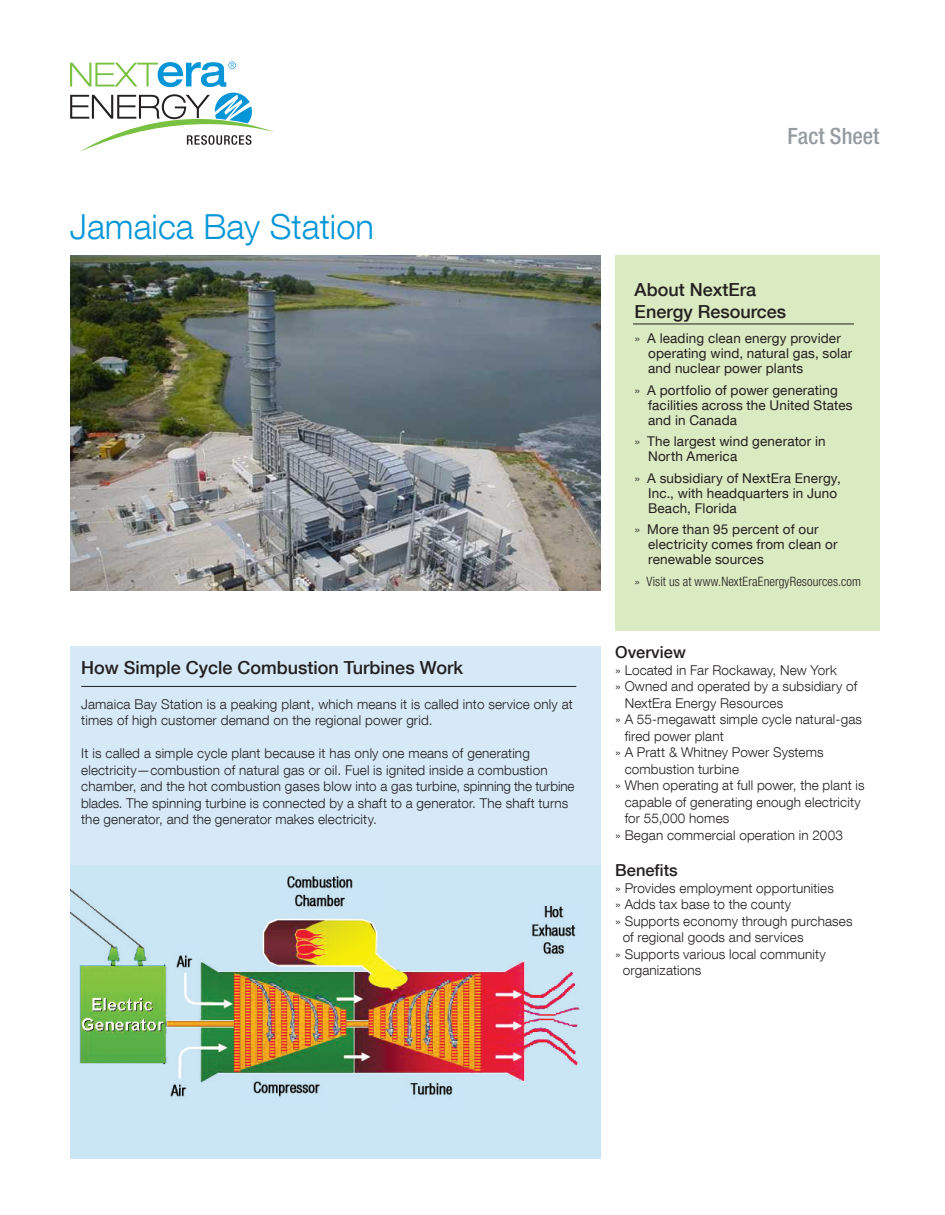
<style>
.page{position:relative;width:945px;height:1215px;background:#fff}
.page>*{position:absolute;margin:0;border:0;box-sizing:border-box;transform-origin:0 0}
.t1{font:300 34.5px "Helvetica Neue LT Com";color:#0696d7}
.t2{font:500 condensed 22.5px "Helvetica Neue LT Com";color:#959ca1}
.Bodycopy{font:500 18px/22.5px "Helvetica Neue LT Com";color:#231f20}
.main_box_sub{font:500 16.5px "Helvetica Neue LT Com";color:#231f20}
.Bodycopy-2{font:500 16.5px "Helvetica Neue LT Com";color:#231f20}
.Bodycopy-3{font:300 13.5px/16.5px "Helvetica Neue LT Com";letter-spacing:.01em;color:#231f20}
.t3{font:13.5px/15px "Helvetica Neue LT Com";letter-spacing:.01em;color:#231f20}
.Intro_Bodycopy{font:300 13.5px/16.5px "Helvetica Neue LT Com";letter-spacing:.01em;color:#231f20}
.t4{font:300 condensed 12.9px "Helvetica Neue LT Com";letter-spacing:.01em;color:#231f20}
.s1{font-weight:300}
.s2{font-stretch:normal}
</style>
<div class="page">
<svg style="left:70px;top:93px;width:204px;height:59px"></svg>
<svg style="left:70px;top:61px;width:166px;height:26px"></svg>
<div style="left:615px;top:255px;width:265px;height:376px;background:#daeac1"></div>
<hr style="left:633px;top:324px;width:221px;height:1px;background:#231f20">
<img style="left:71px;top:256px;width:530px;height:335px">
<div style="left:70px;top:647px;width:530px;height:480px;background:#d6e9f7"></div>
<hr style="left:81px;top:686px;width:495px;height:1px;background:#231f20">
<img style="left:71px;top:866px;width:529px;height:292px">
<p class="t1" style="left:70px;top:206px;width:306px">Jamaica Bay Station</p>
<p class="Bodycopy" style="left:81px;top:656px;width:383px">How Simple Cycle Combustion Turbines Work</p>
<p class="Bodycopy-3" style="left:81px;top:696px;width:493px">Jamaica Bay Station is a peaking plant, which means it is called into service only at times of high customer demand on the regional power grid.</p>
<p class="Intro_Bodycopy" style="left:81px;top:745px;width:495px">It is called a simple cycle plant because it has only one means of generating electricity—combustion of natural gas or oil. Fuel is ignited inside a combustion chamber, and the hot combustion gases blow into a gas turbine, spinning the turbine blades. The spinning turbine is connected by a shaft to a generator. The shaft turns the generator, and the generator makes electricity.</p>
<h2 class="t2" style="left:788px;top:123px;width:94px">Fact Sheet</h2>
<h3 class="Bodycopy" style="left:635px;top:278px;width:153px">About NextEra<br>Energy Resources</h3>
<p class="t3" style="left:648px;top:331px;width:206px;text-indent:-14px"><span class="s1">»</span> A leading clean energy provider operating wind, natural gas, solar and nuclear power plants</p>
<p class="t3" style="left:648px;top:382px;width:206px;text-indent:-14px"><span class="s1">»</span> A portfolio of power generating facilities across the United States and in Canada</p>
<p class="t3" style="left:648px;top:433px;width:179px;text-indent:-14px"><span class="s1">»</span> The largest wind generator in<br>North America</p>
<p class="t3" style="left:648px;top:470px;width:194px;text-indent:-14px"><span class="s1">»</span> A subsidiary of NextEra Energy,<br>Inc., with headquarters in Juno<br>Beach, Florida</p>
<p class="t3" style="left:648px;top:521px;width:191px;text-indent:-14px"><span class="s1">»</span> More than 95 percent of our electricity comes from clean or renewable sources</p>
<p class="t4" style="left:635px;top:574px;width:228px"><span class="s2">»</span> Visit us at www.NextEraEnergyResources.com</p>
<p class="main_box_sub" style="left:615px;top:643px;width:72px">Overview</p>
<p class="Bodycopy-3" style="left:615px;top:662px;width:223px">» Located in Far Rockaway, New York</p>
<p class="Bodycopy-3" style="left:625px;top:678px;width:234px;text-indent:-10px">» Owned and operated by a subsidiary of<br>NextEra Energy Resources</p>
<p class="Bodycopy-3" style="left:625px;top:711px;width:239px;text-indent:-10px">» A 55-megawatt simple cycle natural-gas fired power plant</p>
<p class="Bodycopy-3" style="left:625px;top:744px;width:200px;text-indent:-10px">» A Pratt &amp; Whitney Power Systems combustion turbine</p>
<p class="Bodycopy-3" style="left:625px;top:777px;width:241px;text-indent:-10px">» When operating at full power, the plant is capable of generating enough electricity for 55,000 homes</p>
<p class="Bodycopy-3" style="left:615px;top:827px;width:229px">» Began commercial operation in 2003</p>
<p class="Bodycopy-2" style="left:615px;top:860px;width:64px">Benefits</p>
<p class="Bodycopy-3" style="left:615px;top:879px;width:220px">» Provides employment opportunities</p>
<p class="Bodycopy-3" style="left:615px;top:896px;width:177px">» Adds tax base to the county</p>
<p class="Bodycopy-3" style="left:615px;top:912px;width:239px">» Supports economy through purchases</p>
<p class="Bodycopy-3" style="left:623px;top:929px;width:182px">of regional goods and services</p>
<p class="Bodycopy-3" style="left:615px;top:945px;width:212px">» Supports various local community</p>
<p class="Bodycopy-3" style="left:623px;top:962px;width:80px">organizations</p>
</div>
